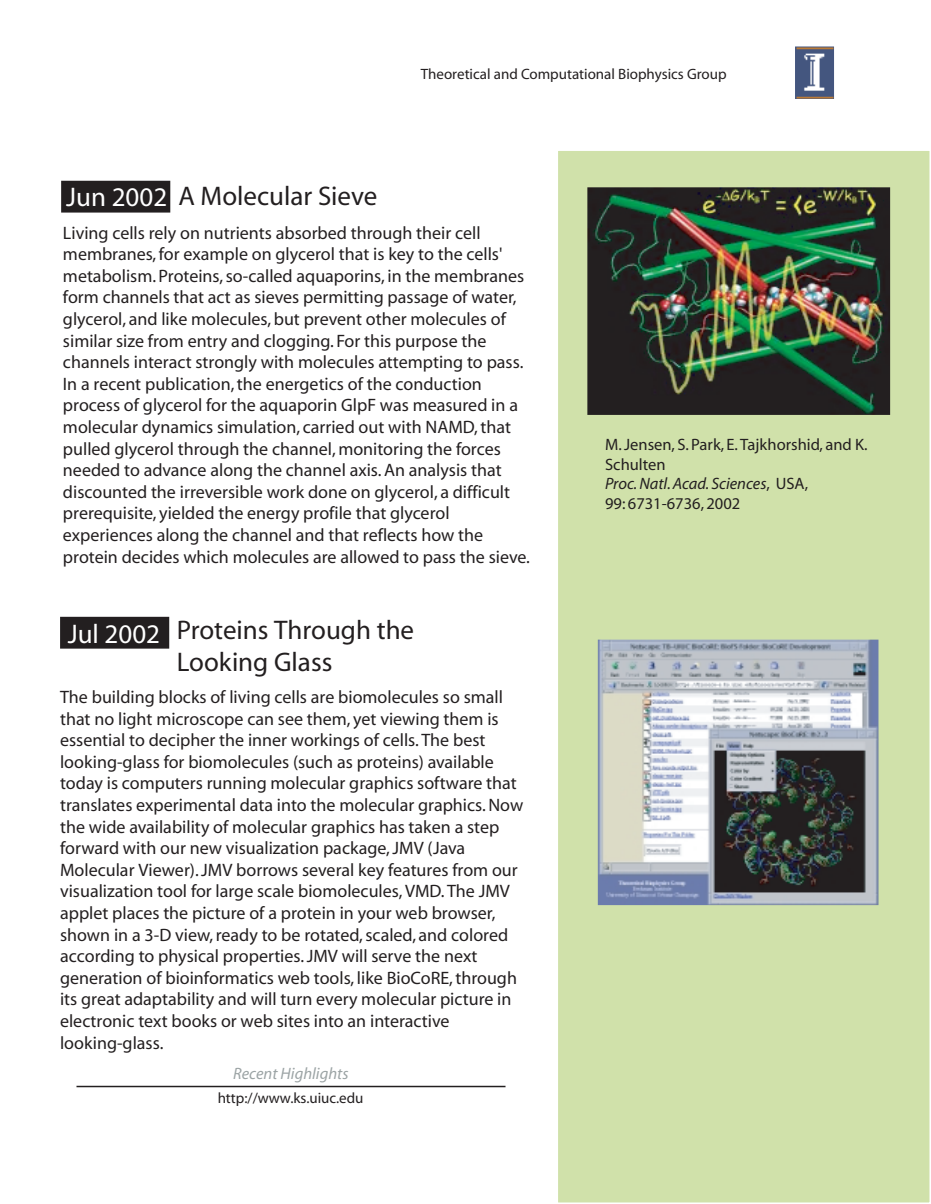
<style>
.page{position:relative;width:931px;height:1204px;background:#fff}
.page>*{position:absolute;margin:0;border:0;box-sizing:border-box;transform-origin:0 0}
.t1{font:27px/32.4px "Myriad";color:#231f20}
.t2{font:27px "Myriad";color:#fff}
.t3{font:18px/21.6px "Myriad";color:#231f20}
.t4{font:16.5px/19.8px "Myriad";color:#231f20}
.t5{font:italic 16.5px "Myriad";color:#9ca4a5}
.t6{font:700 15px "Helvetica";color:#231f20}
.t7{font:15px "Myriad";color:#231f20}
.s1{color:#fff}
.s2{font-style:italic}
</style>
<div class="page">
<div style="left:557px;top:150px;width:373px;height:1053px;background:#d0e1aa"></div>
<div style="left:556px;top:149px;width:375px;height:1055px;border:2px solid #fff"></div>
<svg style="left:76px;top:1085px;width:430px;height:3px"></svg>
<div style="left:60px;top:617px;width:109px;height:32px;background:#231f20"></div>
<div style="left:61px;top:181px;width:109px;height:32px;background:#231f20"></div>
<img style="left:795px;top:46px;width:39px;height:53px">
<img style="left:598px;top:640px;width:280px;height:265px">
<img style="left:587px;top:187px;width:303px;height:228px">
<p class="t6" style="left:421px;top:66px;width:307px">Theoretical and Computational Biophysics Group</p>
<h1 class="t1" style="left:66px;top:181px;width:313px"><span class="s1">Jun 2002</span> A Molecular Sieve</h1>
<p class="t3" style="left:63px;top:223px;width:468px">Living cells rely on nutrients absorbed through their cell membranes, for example on glycerol that is key to the cells' metabolism. Proteins, so-called aquaporins, in the membranes form channels that act as sieves permitting passage of water, glycerol, and like molecules, but prevent other molecules of similar size from entry and clogging. For this purpose the channels interact strongly with molecules attempting to pass.<br>In a recent publication, the energetics of the conduction process of glycerol for the aquaporin GlpF was measured in a molecular dynamics simulation, carried out with NAMD, that pulled glycerol through the channel, monitoring the forces needed to advance along the channel axis. An analysis that discounted the irreversible work done on glycerol, a difficult prerequisite, yielded the energy profile that glycerol experiences along the channel and that reflects how the protein decides which molecules are allowed to pass the sieve.</p>
<h1 class="t2" style="left:68px;top:620px;width:94px">Jul 2002</h1>
<h1 class="t1" style="left:177px;top:615px;width:239px">Proteins Through the<br>Looking Glass</h1>
<p class="t3" style="left:60px;top:687px;width:464px">The building blocks of living cells are biomolecules so small that no light microscope can see them, yet viewing them is essential to decipher the inner workings of cells. The best looking-glass for biomolecules (such as proteins) available today is computers running molecular graphics software that translates experimental data into the molecular graphics. Now the wide availability of molecular graphics has taken a step forward with our new visualization package, JMV (Java Molecular Viewer). JMV borrows several key features from our visualization tool for large scale biomolecules, VMD. The JMV applet places the picture of a protein in your web browser, shown in a 3-D view, ready to be rotated, scaled, and colored according to physical properties. JMV will serve the next generation of bioinformatics web tools, like BioCoRE, through its great adaptability and will turn every molecular picture in electronic text books or web sites into an interactive looking-glass.</p>
<p class="t5" style="left:233px;top:1065px;width:117px">Recent Highlights</p>
<p class="t7" style="left:218px;top:1091px;width:147px">http://www.ks.uiuc.edu</p>
<p class="t4" style="left:605px;top:435px;width:264px">M. Jensen, S. Park, E. Tajkhorshid, and K.<br>Schulten<br><span class="s2">Proc. Natl. Acad. Sciences</span>, USA,<br>99: 6731-6736, 2002</p>
</div>
